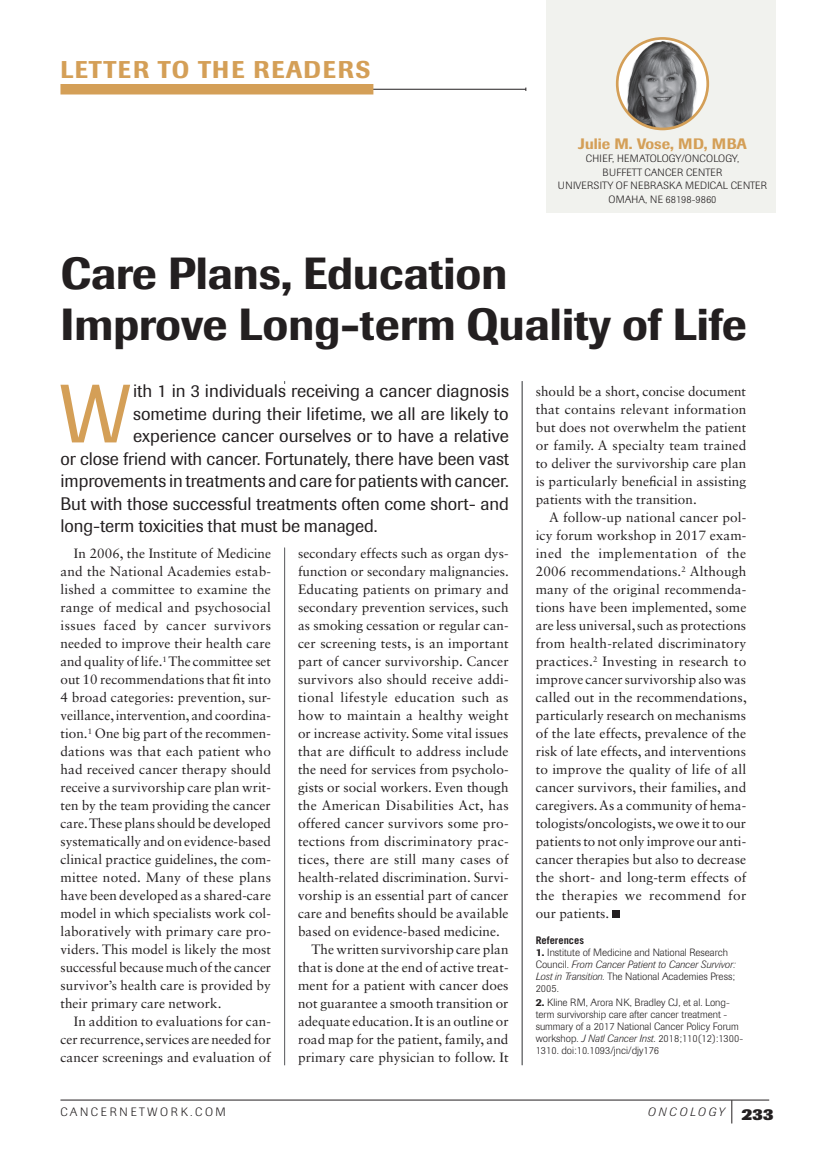
<style>
.page{position:relative;width:837px;height:1161px;background:#fff}
.page>*{position:absolute;margin:0;border:0;box-sizing:border-box;transform-origin:0 0}
.BC_Dropcap{font:81.75px "Imago";color:#d49f57}
.t1{font:500 44.55px/51.3px "Imago";color:#231f20}
.t2{font:500 24px "Imago";letter-spacing:.06em;color:#d49f57}
.BC_Dropcap-2{font:18px "Imago";letter-spacing:-.005em;color:#231f20}
.t3{font:500 15px "Imago";color:#d49f57}
.BC_Indent{font:13.5px/18px "Sabon LT Std";letter-spacing:.005em;color:#231f20;text-align:justify}
.t4{font:300 12px "Imago";letter-spacing:.22em;color:#231f20}
.t5{font:italic 300 12px "Imago";letter-spacing:.22em;color:#231f20}
.Refs_List{font:300 10.5px/12px "Imago";color:#231f20}
.Refs_List-2{font:300 10.5px/13.5px "Imago";letter-spacing:.02em;color:#231f20;text-align:center}
.Refs_Head{font:700 10.5px "Trade Gothic LT Std";color:#231f20}
.s1{font-weight:500}
.s2{font-style:italic}
.s3{font-weight:800;font-style:normal;font-size:16.5px}
</style>
<div class="page">
<svg style="left:732px;top:1101px;width:1px;height:23px"></svg>
<hr style="left:60px;top:1100px;width:709px;height:1px;background:#231f20">
<hr style="left:63px;top:89px;width:463px;height:1px;background:#231f20">
<div style="left:60px;top:84px;width:313px;height:10px;background:#d49f57"></div>
<div style="left:547px;top:0;width:229px;height:213px;background:#f1f2ee"></div>
<img style="left:617px;top:38px;width:91px;height:91px;border-radius:45px">
<div style="left:616px;top:37px;width:93px;height:93px;border:3px solid #d49f57;border-radius:50%"></div>
<div style="left:612px;top:910px;width:8px;height:8px;background:#231f20"></div>
<hr style="left:284px;top:548px;width:1px;height:517px;background:#6c6d70">
<hr style="left:522px;top:381px;width:1px;height:684px;background:#6c6d70">
<h3 class="t2" style="left:60px;top:55px;width:312px">LETTER TO THE READERS</h3>
<p class="t3" style="left:578px;top:134px;width:170px">Julie M. Vose, MD, MBA</p>
<p class="Refs_List-2" style="left:558px;top:152px;width:211px">CHIEF, HEMATOLOGY/ONCOLOGY,<br>BUFFETT CANCER CENTER<br>UNIVERSITY OF NEBRASKA MEDICAL CENTER<br>OMAHA, NE 68198-9860</p>
<p class="t1" style="left:60px;top:247px;width:688px">Care Plans, Education<br>Improve Long-term Quality of Life</p>
<p class="BC_Dropcap" style="left:60px;top:366px;width:71px">W</p>
<p class="BC_Dropcap-2" style="left:133px;top:381px;width:377px">ith 1 in 3 individuals receiving a cancer diagnosis</p>
<p class="BC_Indent" style="left:536px;top:382px;width:212px">should be a short, concise document that contains relevant information but does not overwhelm the patient or family. A specialty team trained to deliver the survivorship care plan is particularly beneficial in assisting patients with the transition.</p>
<p class="BC_Indent" style="left:536px;top:508px;width:213px;text-indent:14px">A follow-up national cancer pol&shy;icy forum workshop in 2017 exam&shy;ined the implementation of the 2006 recommendations.<sup>2</sup> Although many of the original recommenda&shy;tions have been implemented, some are less universal, such as protections from health-related discriminatory practices.<sup>2</sup> Investing in research to improve cancer survivorship also was called out in the recommendations, particularly research on mechanisms of the late effects, prevalence of the risk of late effects, and interventions to improve the quality of life of all cancer survivors, their families, and caregivers. As a community of hema&shy;tologists/oncologists, we owe it to our patients to not only improve our anti&shy;cancer therapies but also to decrease the short- and long-term effects of the therapies we recommend for our patients.</p>
<p class="Refs_Head" style="left:536px;top:933px;width:50px">References</p>
<p class="Refs_List" style="left:536px;top:946px;width:202px"><span class="s1">1.</span> Institute of Medicine and National Research Council. <span class="s2">From Cancer Patient to Cancer Survivor:<br>Lost in Transition.</span> The National Academies Press; 2005.</p>
<p class="Refs_List" style="left:536px;top:997px;width:209px"><span class="s1">2.</span> Kline RM, Arora NK, Bradley CJ, et al. Long&shy;term survivorship care after cancer treatment - summary of a 2017 National Cancer Policy Forum workshop. <span class="s2">J Natl Cancer Inst</span>. 2018;110(12):1300- 1310. doi:10.1093/jnci/djy176</p>
<p class="BC_Dropcap-2" style="left:133px;top:403px;width:377px">sometime during their lifetime, we all are likely to</p>
<p class="BC_Dropcap-2" style="left:133px;top:426px;width:377px">experience cancer ourselves or to have a relative</p>
<p class="BC_Dropcap-2" style="left:60px;top:448px;width:450px">or close friend with cancer. Fortunately, there have been vast</p>
<p class="BC_Dropcap-2" style="left:60px;top:471px;width:450px">improvements in treatments and care for patients with cancer.</p>
<p class="BC_Dropcap-2" style="left:60px;top:493px;width:450px">But with those successful treatments often come short- and</p>
<p class="BC_Dropcap-2" style="left:60px;top:516px;width:319px">long-term toxicities that must be managed.</p>
<p class="BC_Indent" style="left:60px;top:544px;width:212px;text-indent:14px">In 2006, the Institute of Medicine and the National Academies estab&shy;lished a committee to examine the range of medical and psychosocial issues faced by cancer survivors needed to improve their health care and quality of life.<sup>1</sup> The committee set out 10 recommendations that fit into 4 broad categories: prevention, sur&shy;veillance, intervention, and coordina&shy;tion.<sup>1</sup> One big part of the recommen&shy;dations was that each patient who had received cancer therapy should receive a survivorship care plan writ&shy;ten by the team providing the cancer care. These plans should be developed systematically and on evidence-based clinical practice guidelines, the com&shy;mittee noted. Many of these plans have been developed as a shared-care model in which specialists work col&shy;laboratively with primary care pro&shy;viders. This model is likely the most successful because much of the cancer survivor’s health care is provided by their primary care network.</p>
<p class="BC_Indent" style="left:60px;top:1012px;width:212px;text-indent:14px">In addition to evaluations for can&shy;cer recurrence, services are needed for cancer screenings and evaluation of</p>
<p class="BC_Indent" style="left:298px;top:544px;width:212px">secondary effects such as organ dys&shy;function or secondary malignancies.<br>Educating patients on primary and secondary prevention services, such as smoking cessation or regular can&shy;cer screening tests, is an important part of cancer survivorship. Cancer survivors also should receive addi&shy;tional lifestyle education such as how to maintain a healthy weight or increase activity. Some vital issues that are difficult to address include the need for services from psycholo&shy;gists or social workers. Even though the American Disabilities Act, has offered cancer survivors some pro&shy;tections from discriminatory prac&shy;tices, there are still many cases of health-related discrimination. Survi&shy;vorship is an essential part of cancer care and benefits should be available based on evidence-based medicine.</p>
<p class="BC_Indent" style="left:298px;top:940px;width:212px;text-indent:14px">The written survivorship care plan that is done at the end of active treat&shy;ment for a patient with cancer does not guarantee a smooth transition or adequate education. It is an outline or road map for the patient, family, and primary care physician to follow. It</p>
<p class="t4" style="left:60px;top:1106px;width:167px">CANCERNETWORK.COM</p>
<p class="t5" style="left:648px;top:1105px;width:128px">ONCOLOGY <span class="s3">233</span></p>
</div>
